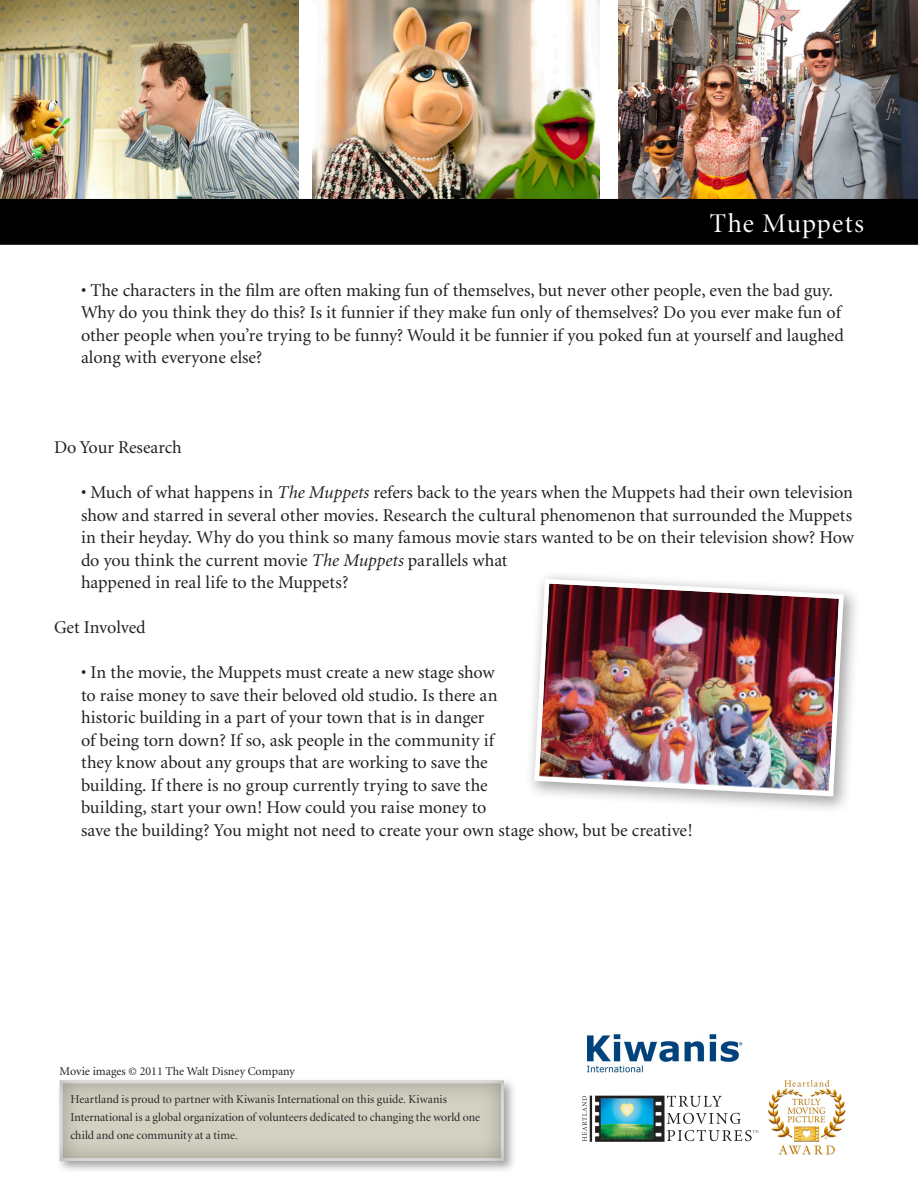
<style>
.page{position:relative;width:918px;height:1188px;background:#fff}
.page>*{position:absolute;margin:0;border:0;box-sizing:border-box;transform-origin:0 0}
.t1{font:27px "Minion Display";letter-spacing:.04em;color:#fff}
.Basic_Copy{font:18px/22.5px "Minion";color:#231f20}
.Bold_Copy{font:18px/22.5px "Minion";color:#231f20}
.Basic_Copy-2{font:12px/18px "Minion Display";letter-spacing:.005em;color:#231f20}
.t2{font:12px "Minion";color:#231f20}
.s1{font-style:italic}
</style>
<div class="page">
<img style="left:619px;top:0;width:299px;height:199px">
<img style="left:597px;top:1095px;width:68px;height:47px">
<svg style="left:667px;top:1095px;width:55px;height:12px"></svg>
<svg style="left:667px;top:1113px;width:74px;height:11px"></svg>
<svg style="left:667px;top:1130px;width:92px;height:11px"></svg>
<img style="left:767px;top:1079px;width:79px;height:76px">
<svg style="left:582px;top:1095px;width:15px;height:47px"></svg>
<div style="left:525px;top:569px;width:337px;height:246px;background:#231f20;opacity:.4"></div>
<img style="left:532px;top:576px;width:314px;height:223px">
<img style="left:312px;top:0;width:288px;height:199px">
<img style="left:0;top:0;width:299px;height:199px">
<div style="left:1px;top:200px;width:917px;height:44px;background:#000"></div>
<div style="left:0;top:199px;width:918px;height:46px;border:2px solid #000"></div>
<div style="left:56px;top:1077px;width:461px;height:97px;background:#231f20;opacity:.4"></div>
<div style="left:59px;top:1079px;width:445px;height:82px;background:#231f20;opacity:.4"></div>
<img style="left:587px;top:1034px;width:156px;height:39px">
<p class="t1" style="left:710px;top:211px;width:156px">The Muppets</p>
<p class="Bold_Copy" style="left:81px;top:279px;width:765px">• The characters in the film are often making fun of themselves, but never other people, even the bad guy.<br>Why do you think they do this? Is it funnier if they make fun only of themselves? Do you ever make fun of other people when you’re trying to be funny? Would it be funnier if you poked fun at yourself and laughed along with everyone else?</p>
<p class="Basic_Copy" style="left:54px;top:437px;width:129px">Do Your Research</p>
<p class="Basic_Copy" style="left:81px;top:482px;width:775px">• Much of what happens in <span class="s1">The Muppets</span> refers back to the years when the Muppets had their own television show and starred in several other movies. Research the cultural phenomenon that surrounded the Muppets in their heyday. Why do you think so many famous movie stars wanted to be on their television show? How do you think the current movie <span class="s1">The Muppets</span> parallels what<br>happened in real life to the Muppets?</p>
<p class="Basic_Copy" style="left:54px;top:617px;width:93px">Get Involved</p>
<p class="Basic_Copy" style="left:81px;top:662px;width:613px">• In the movie, the Muppets must create a new stage show<br>to raise money to save their beloved old studio. Is there an<br>historic building in a part of your town that is in danger<br>of being torn down? If so, ask people in the community if<br>they know about any groups that are working to save the<br>building. If there is no group currently trying to save the<br>building, start your own! How could you raise money to<br>save the building? You might not need to create your own stage show, but be creative!</p>
<p class="t2" style="left:60px;top:1066px;width:237px">Movie images © 2011 The Walt Disney Company</p>
<p class="Basic_Copy-2" style="left:70px;top:1090px;width:411px">Heartland is proud to partner with Kiwanis International on this guide. Kiwanis<br>International is a global organization of volunteers dedicated to changing the world one child and one community at a time.</p>
</div>
